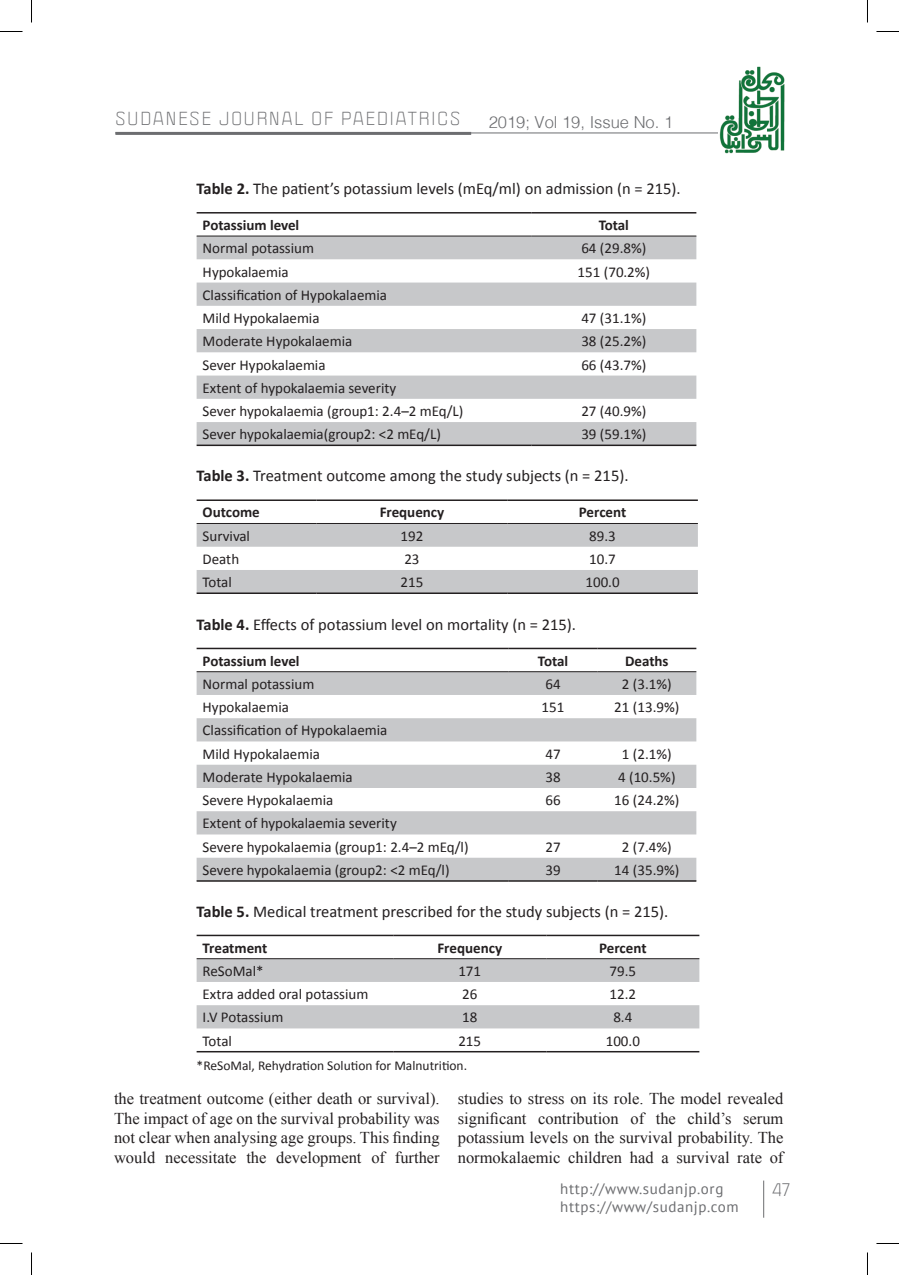
<style>
.page{position:relative;width:899px;height:1275px;background:#fff}
.page>*{position:absolute;margin:0;border:0;box-sizing:border-box;transform-origin:0 0}
.t1{font:16.5px/19.8px "Times New Roman";color:#231f20;text-align:justify}
.t2{font:16.5px "Calibri";color:#231f20}
.t3{font:16.5px "Politica XT";letter-spacing:.12em;color:#6c6d70}
.t4{font:300 16.5px "Helvetica";color:#6c6d70}
.t5{font:15px/23.2px "Calibri";color:#231f20}
.t6{font:700 15px "Calibri";color:#231f20}
.t7{font:15px "PT Sans";letter-spacing:.04em;color:#6c6d70}
.t8{font:13.5px "Calibri";color:#231f20}
.s1{font-weight:700}
</style>
<div class="page">
<hr style="left:115px;top:132px;width:356px;height:3px;background:#6c6d70">
<hr style="left:115px;top:133px;width:627px;height:1px;background:#6c6d70">
<img style="left:718px;top:66px;width:67px;height:88px">
<hr style="left:763px;top:1180px;width:1px;height:38px;background:#6c6d70">
<svg style="left:197px;top:237px;width:499px;height:208px;fill:#c7c8ca"></svg>
<hr style="left:197px;top:212px;width:334px;height:2px;background:#231f20">
<hr style="left:531px;top:212px;width:165px;height:2px;background:#231f20">
<hr style="left:197px;top:236px;width:334px;height:1px;background:#231f20">
<hr style="left:531px;top:236px;width:165px;height:1px;background:#231f20">
<hr style="left:197px;top:445px;width:334px;height:1px;background:#231f20">
<hr style="left:531px;top:445px;width:165px;height:1px;background:#231f20">
<svg style="left:197px;top:524px;width:501px;height:68px"></svg>
<hr style="left:197px;top:499px;width:120px;height:2px;background:#231f20">
<hr style="left:317px;top:499px;width:190px;height:2px;background:#231f20">
<hr style="left:507px;top:499px;width:191px;height:2px;background:#231f20">
<hr style="left:197px;top:523px;width:120px;height:1px;background:#231f20">
<hr style="left:317px;top:523px;width:190px;height:1px;background:#231f20">
<hr style="left:507px;top:523px;width:191px;height:1px;background:#231f20">
<hr style="left:197px;top:592px;width:120px;height:2px;background:#231f20">
<hr style="left:317px;top:592px;width:190px;height:2px;background:#231f20">
<hr style="left:507px;top:592px;width:191px;height:2px;background:#231f20">
<svg style="left:196px;top:672px;width:500px;height:208px;fill:#c7c8ca"></svg>
<hr style="left:196px;top:648px;width:312px;height:1px;background:#231f20">
<hr style="left:508px;top:648px;width:89px;height:1px;background:#231f20">
<hr style="left:597px;top:648px;width:99px;height:1px;background:#231f20">
<hr style="left:196px;top:671px;width:312px;height:1px;background:#231f20">
<hr style="left:508px;top:671px;width:89px;height:1px;background:#231f20">
<hr style="left:597px;top:671px;width:99px;height:1px;background:#231f20">
<hr style="left:196px;top:880px;width:312px;height:2px;background:#231f20">
<hr style="left:508px;top:880px;width:89px;height:2px;background:#231f20">
<hr style="left:597px;top:880px;width:99px;height:2px;background:#231f20">
<svg style="left:197px;top:959px;width:502px;height:69px"></svg>
<hr style="left:197px;top:958px;width:196px;height:1px;background:#231f20">
<hr style="left:393px;top:958px;width:153px;height:1px;background:#231f20">
<hr style="left:546px;top:958px;width:153px;height:1px;background:#231f20">
<hr style="left:197px;top:935px;width:196px;height:1px;background:#231f20">
<hr style="left:393px;top:935px;width:153px;height:1px;background:#231f20">
<hr style="left:546px;top:935px;width:153px;height:1px;background:#231f20">
<hr style="left:197px;top:1051px;width:196px;height:1px;background:#231f20">
<hr style="left:393px;top:1051px;width:153px;height:1px;background:#231f20">
<hr style="left:546px;top:1051px;width:153px;height:1px;background:#231f20">
<svg style="left:0;top:31px;width:22px;height:1px"></svg>
<svg style="left:876px;top:31px;width:23px;height:1px"></svg>
<svg style="left:0;top:1243px;width:22px;height:1px"></svg>
<svg style="left:876px;top:1243px;width:23px;height:1px"></svg>
<svg style="left:31px;top:0;width:1px;height:22px"></svg>
<svg style="left:31px;top:1252px;width:1px;height:23px"></svg>
<svg style="left:867px;top:0;width:1px;height:22px"></svg>
<svg style="left:867px;top:1252px;width:1px;height:23px"></svg>
<p class="t3" style="left:115px;top:108px;width:346px">SUDANESE JOURNAL OF PAEDIATRICS</p>
<p class="t4" style="left:488px;top:108px;width:186px">2019; Vol 19, Issue No. 1</p>
<p class="t2" style="left:197px;top:178px;width:485px"><span class="s1">Table 2.</span> The patient’s potassium levels (mEq/ml) on admission (n = 215).</p>
<p class="t6" style="left:203px;top:216px;width:98px">Potassium level</p>
<p class="t6" style="left:598px;top:216px;width:32px">Total</p>
<p class="t5" style="left:203px;top:236px;width:113px">Normal potassium</p>
<p class="t5" style="left:581px;top:236px;width:66px">64 (29.8%)</p>
<p class="t5" style="left:203px;top:259px;width:88px">Hypokalaemia</p>
<p class="t5" style="left:577px;top:259px;width:74px">151 (70.2%)</p>
<p class="t5" style="left:203px;top:282px;width:186px">Classification of Hypokalaemia<br>Mild Hypokalaemia</p>
<p class="t5" style="left:581px;top:306px;width:66px">47 (31.1%)</p>
<p class="t5" style="left:203px;top:329px;width:151px">Moderate Hypokalaemia</p>
<p class="t5" style="left:581px;top:329px;width:66px">38 (25.2%)</p>
<p class="t5" style="left:203px;top:352px;width:124px">Sever Hypokalaemia</p>
<p class="t5" style="left:581px;top:352px;width:66px">66 (43.7%)</p>
<p class="t5" style="left:203px;top:375px;width:262px">Extent of hypokalaemia severity<br>Sever hypokalaemia (group1: 2.4–2 mEq/L)</p>
<p class="t5" style="left:581px;top:399px;width:66px">27 (40.9%)</p>
<p class="t5" style="left:203px;top:422px;width:240px">Sever hypokalaemia(group2: &lt;2 mEq/L)</p>
<p class="t5" style="left:581px;top:422px;width:66px">39 (59.1%)</p>
<p class="t2" style="left:197px;top:466px;width:433px"><span class="s1">Table 3.</span> Treatment outcome among the study subjects (n = 215).</p>
<p class="t6" style="left:203px;top:503px;width:59px">Outcome</p>
<p class="t6" style="left:379px;top:503px;width:66px">Frequency</p>
<p class="t6" style="left:579px;top:503px;width:49px">Percent</p>
<p class="t5" style="left:203px;top:523px;width:49px">Survival</p>
<p class="t5" style="left:400px;top:523px;width:24px">192</p>
<p class="t5" style="left:589px;top:523px;width:28px">89.3</p>
<p class="t5" style="left:203px;top:547px;width:38px">Death</p>
<p class="t5" style="left:404px;top:547px;width:17px">23</p>
<p class="t5" style="left:589px;top:547px;width:28px">10.7</p>
<p class="t5" style="left:203px;top:570px;width:31px">Total</p>
<p class="t5" style="left:400px;top:570px;width:24px">215</p>
<p class="t5" style="left:585px;top:570px;width:36px">100.0</p>
<p class="t2" style="left:196px;top:614px;width:381px"><span class="s1">Table 4.</span> Effects of potassium level on mortality (n = 215).</p>
<p class="t6" style="left:202px;top:651px;width:98px">Potassium level</p>
<p class="t6" style="left:538px;top:651px;width:32px">Total</p>
<p class="t6" style="left:625px;top:651px;width:45px">Deaths</p>
<p class="t5" style="left:203px;top:672px;width:113px">Normal potassium</p>
<p class="t5" style="left:545px;top:672px;width:17px">64</p>
<p class="t5" style="left:622px;top:672px;width:51px">2 (3.1%)</p>
<p class="t5" style="left:203px;top:695px;width:88px">Hypokalaemia</p>
<p class="t5" style="left:541px;top:695px;width:24px">151</p>
<p class="t5" style="left:614px;top:695px;width:67px">21 (13.9%)</p>
<p class="t5" style="left:203px;top:718px;width:186px">Classification of Hypokalaemia<br>Mild Hypokalaemia</p>
<p class="t5" style="left:545px;top:741px;width:17px">47</p>
<p class="t5" style="left:622px;top:741px;width:51px">1 (2.1%)</p>
<p class="t5" style="left:203px;top:765px;width:152px">Moderate Hypokalaemia</p>
<p class="t5" style="left:545px;top:765px;width:17px">38</p>
<p class="t5" style="left:618px;top:765px;width:59px">4 (10.5%)</p>
<p class="t5" style="left:203px;top:788px;width:132px">Severe Hypokalaemia</p>
<p class="t5" style="left:545px;top:788px;width:17px">66</p>
<p class="t5" style="left:614px;top:788px;width:67px">16 (24.2%)</p>
<p class="t5" style="left:203px;top:811px;width:267px">Extent of hypokalaemia severity<br>Severe hypokalaemia (group1: 2.4–2 mEq/l)</p>
<p class="t5" style="left:545px;top:834px;width:17px">27</p>
<p class="t5" style="left:622px;top:834px;width:51px">2 (7.4%)</p>
<p class="t5" style="left:203px;top:858px;width:248px">Severe hypokalaemia (group2: &lt;2 mEq/l)</p>
<p class="t5" style="left:545px;top:858px;width:17px">39</p>
<p class="t5" style="left:614px;top:858px;width:67px">14 (35.9%)</p>
<p class="t2" style="left:197px;top:901px;width:473px"><span class="s1">Table 5.</span> Medical treatment prescribed for the study subjects (n = 215).</p>
<p class="t6" style="left:203px;top:938px;width:66px">Treatment</p>
<p class="t6" style="left:437px;top:938px;width:66px">Frequency</p>
<p class="t6" style="left:599px;top:938px;width:49px">Percent</p>
<p class="t5" style="left:203px;top:959px;width:63px">ReSoMal*</p>
<p class="t5" style="left:458px;top:959px;width:24px">171</p>
<p class="t5" style="left:609px;top:959px;width:28px">79.5</p>
<p class="t5" style="left:203px;top:982px;width:167px">Extra added oral potassium</p>
<p class="t5" style="left:462px;top:982px;width:17px">26</p>
<p class="t5" style="left:609px;top:982px;width:28px">12.2</p>
<p class="t5" style="left:203px;top:1005px;width:82px">I.V Potassium</p>
<p class="t5" style="left:462px;top:1005px;width:17px">18</p>
<p class="t5" style="left:613px;top:1005px;width:20px">8.4</p>
<p class="t5" style="left:203px;top:1028px;width:31px">Total</p>
<p class="t5" style="left:458px;top:1028px;width:24px">215</p>
<p class="t5" style="left:605px;top:1028px;width:36px">100.0</p>
<p class="t8" style="left:197px;top:1057px;width:272px">*ReSoMal, Rehydration Solution for Malnutrition.</p>
<p class="t1" style="left:114px;top:1088px;width:327px">the treatment outcome (either death or survival).<br>The impact of age on the survival probability was not clear when analysing age groups. This finding would necessitate the development of further</p>
<p class="t1" style="left:458px;top:1088px;width:327px">studies to stress on its role. The model revealed significant contribution of the child’s serum potassium levels on the survival probability. The normokalaemic children had a survival rate of</p>
<p class="t7" style="left:560px;top:1179px;width:165px">http://www.sudanjp.org</p>
<p class="t3" style="left:772px;top:1179px;width:19px">47</p>
<p class="t7" style="left:560px;top:1197px;width:180px">https://www/sudanjp.com</p>
</div>
